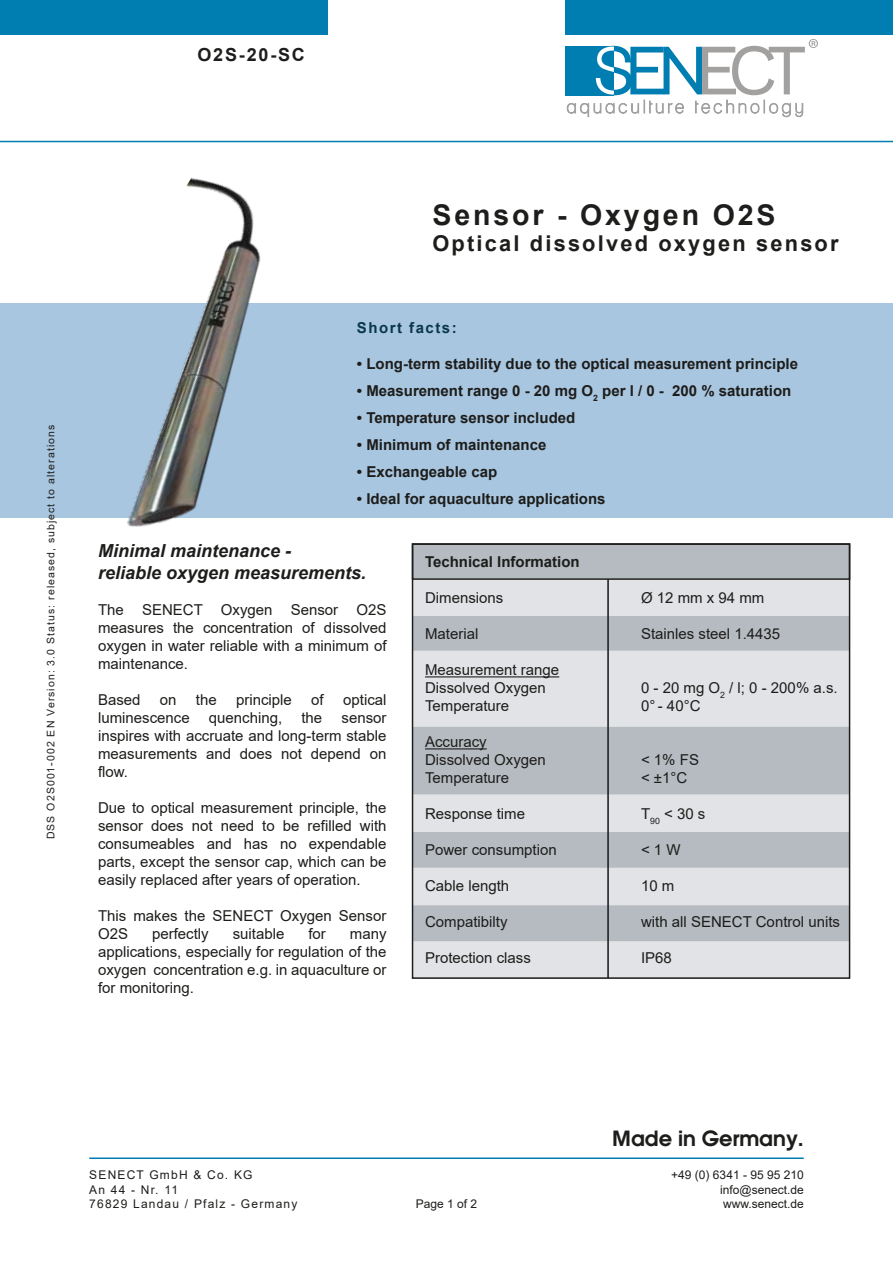
<style>
.page{position:relative;width:893px;height:1263px;background:#fff}
.page>*{position:absolute;margin:0;border:0;box-sizing:border-box;transform-origin:0 0}
.t1{font:700 28.5px "Arial";letter-spacing:.1em;color:#1d1d1b}
.t2{font:700 21.75px "Arial";letter-spacing:.1em;color:#1d1d1b}
.t3{font:600 21px "Atlanta";color:#1d1d1b}
.t4{font:italic 700 18px/21.6px "Arial";color:#1d1d1b}
.t5{font:700 18px "Arial";letter-spacing:.1em;color:#1d1d1b}
.t6{font:15px/18px "Arial";color:#1d1d1b;text-align:justify}
.t7{font:700 15px "Arial";color:#1d1d1b}
.t8{font:700 15px "Arial";letter-spacing:.1em;color:#09374e}
.t9{font:12px/14.4px "Arial";letter-spacing:.1em;color:#1d1d1b}
.t10{font:12px/14.4px "Arial";color:#1d1d1b;text-align:right}
.t11{font:10.5px "Arial";letter-spacing:.1em;color:#1d1d1b}
</style>
<div class="page">
<div style="left:412px;top:544px;width:437px;height:434px;background:#b6bbc1"></div>
<div style="left:0;top:303px;width:893px;height:215px;background:#a9c6e0"></div>
<div style="left:0;top:0;width:328px;height:34px;background:#007db1"></div>
<div style="left:565px;top:0;width:328px;height:34px;background:#007db1"></div>
<div style="left:410px;top:578px;width:440px;height:38px;background:#e1e3e6"></div>
<div style="left:412px;top:651px;width:438px;height:76px;background:#e1e3e6"></div>
<div style="left:410px;top:794px;width:440px;height:38px;background:#e1e3e6;border:2px solid #fff"></div>
<div style="left:412px;top:868px;width:438px;height:37px;background:#e1e3e6"></div>
<div style="left:412px;top:543px;width:438px;height:37px;border:2px solid #1d1d1b"></div>
<hr style="left:89px;top:1157px;width:715px;height:2px;background:#007db1">
<div style="left:412px;top:941px;width:438px;height:38px;background:#e1e3e6"></div>
<hr style="left:425px;top:676px;width:134px;height:1px;background:#1d1d1b">
<hr style="left:425px;top:748px;width:62px;height:1px;background:#1d1d1b">
<hr style="left:607px;top:579px;width:2px;height:399px;background:#1d1d1b">
<div style="left:565px;top:46px;width:48px;height:49px;background:#007db1"></div>
<svg style="left:567px;top:39px;width:251px;height:78px"></svg>
<hr style="left:0;top:141px;width:893px;height:1px;background:#007db1">
<div style="left:412px;top:543px;width:438px;height:436px;border:2px solid #1d1d1b"></div>
<img style="left:127px;top:177px;width:134px;height:350px">
<p class="t5" style="left:197px;top:42px;width:109px">O2S-20-SC</p>
<p class="t11" style="left:44px;top:839px;width:416px;rotate:-90deg">DSS O2S001-002 EN Version: 3.0 Status: released, subject to alterations</p>
<h1 class="t1" style="left:432px;top:195px;width:345px">Sensor - Oxygen O2S</h1>
<h2 class="t2" style="left:432px;top:228px;width:408px">Optical dissolved oxygen sensor</h2>
<p class="t8" style="left:357px;top:317px;width:101px">Short facts:</p>
<p class="t7" style="left:357px;top:353px;width:443px">• Long-term stability due to the optical measurement principle</p>
<p class="t7" style="left:357px;top:380px;width:436px">• Measurement range 0 - 20 mg O<sub>2</sub> per l / 0 - 200 % saturation</p>
<p class="t7" style="left:357px;top:407px;width:220px">• Temperature sensor included</p>
<p class="t7" style="left:357px;top:434px;width:191px">• Minimum of maintenance</p>
<p class="t7" style="left:357px;top:461px;width:142px">• Exchangeable cap</p>
<p class="t7" style="left:357px;top:488px;width:250px">• Ideal for aquaculture applications</p>
<p class="t4" style="left:98px;top:540px;width:270px">Minimal maintenance -<br>reliable oxygen measurements.</p>
<p class="t6" style="left:98px;top:600px;width:290px">The SENECT Oxygen Sensor O2S measures the concentration of dissolved oxygen in water reliable with a minimum of maintenance.</p>
<p class="t6" style="left:98px;top:690px;width:44px">Based</p>
<p class="t6" style="left:160px;top:690px;width:18px">on</p>
<p class="t6" style="left:196px;top:690px;width:22px">the</p>
<p class="t6" style="left:236px;top:690px;width:57px">principle</p>
<p class="t6" style="left:311px;top:690px;width:14px">of</p>
<p class="t6" style="left:343px;top:690px;width:45px">optical</p>
<p class="t6" style="left:98px;top:708px;width:93px">luminescence</p>
<p class="t6" style="left:209px;top:708px;width:75px">quenching,</p>
<p class="t6" style="left:301px;top:708px;width:22px">the</p>
<p class="t6" style="left:98px;top:708px;width:290px;text-indent:243px">sensor inspires with accruate and long-term stable measurements and does not depend on flow.</p>
<p class="t6" style="left:98px;top:798px;width:290px">Due to optical measurement principle, the sensor does not need to be refilled with consumeables and has no expendable parts, except the sensor cap, which can be easily replaced after years of operation.</p>
<p class="t6" style="left:98px;top:906px;width:290px">This makes the SENECT Oxygen Sensor<br>O2S</p>
<p class="t6" style="left:152px;top:924px;width:58px">perfectly</p>
<p class="t6" style="left:233px;top:924px;width:53px">suitable</p>
<p class="t6" style="left:308px;top:924px;width:19px">for</p>
<p class="t6" style="left:98px;top:924px;width:290px;text-indent:252px">many applications, especially for regulation of the oxygen concentration e.g. in aquaculture or for monitoring.</p>
<p class="t7" style="left:425px;top:551px;width:156px">Technical Information</p>
<p class="t6" style="left:425px;top:589px;width:80px">Dimensions</p>
<p class="t6" style="left:641px;top:589px;width:125px">Ø 12 mm x 94 mm</p>
<p class="t6" style="left:425px;top:625px;width:55px">Material</p>
<p class="t6" style="left:641px;top:625px;width:141px">Stainles steel 1.4435</p>
<p class="t6" style="left:425px;top:661px;width:136px">Measurement range<br>Dissolved Oxygen</p>
<p class="t6" style="left:641px;top:679px;width:198px">0 - 20 mg O<sub>2</sub> / l; 0 - 200% a.s.</p>
<p class="t6" style="left:425px;top:697px;width:86px">Temperature</p>
<p class="t6" style="left:641px;top:697px;width:61px">0° - 40°C</p>
<p class="t6" style="left:425px;top:733px;width:122px">Accuracy<br>Dissolved Oxygen</p>
<p class="t6" style="left:641px;top:751px;width:59px">&lt; 1% FS</p>
<p class="t6" style="left:425px;top:769px;width:86px">Temperature</p>
<p class="t6" style="left:641px;top:769px;width:48px">&lt; ±1°C</p>
<p class="t6" style="left:425px;top:805px;width:102px">Response time</p>
<p class="t6" style="left:641px;top:805px;width:66px">T<sub>90</sub> &lt; 30 s</p>
<p class="t6" style="left:425px;top:841px;width:133px">Power consumption</p>
<p class="t6" style="left:641px;top:841px;width:41px">&lt; 1 W</p>
<p class="t6" style="left:425px;top:877px;width:86px">Cable length</p>
<p class="t6" style="left:641px;top:877px;width:35px">10 m</p>
<p class="t6" style="left:425px;top:913px;width:84px">Compatibilty</p>
<p class="t6" style="left:641px;top:913px;width:200px">with all SENECT Control units</p>
<p class="t6" style="left:425px;top:949px;width:107px">Protection class</p>
<p class="t6" style="left:641px;top:949px;width:32px">IP68</p>
<p class="t9" style="left:89px;top:1168px;width:210px">SENECT GmbH &amp; Co. KG<br>An 44 - Nr. 11<br>76829 Landau / Pfalz - Germany</p>
<h3 class="t3" style="left:612px;top:1123px;width:193px">Made in Germany.</h3>
<p class="t10" style="left:671px;top:1168px;width:134px">+49 (0) 6341 - 95 95 210 info@senect.de</p>
<p class="t9" style="left:416px;top:1196px;width:63px">Page 1 of 2</p>
<p class="t10" style="left:723px;top:1196px;width:82px">www.senect.de</p>
</div>
